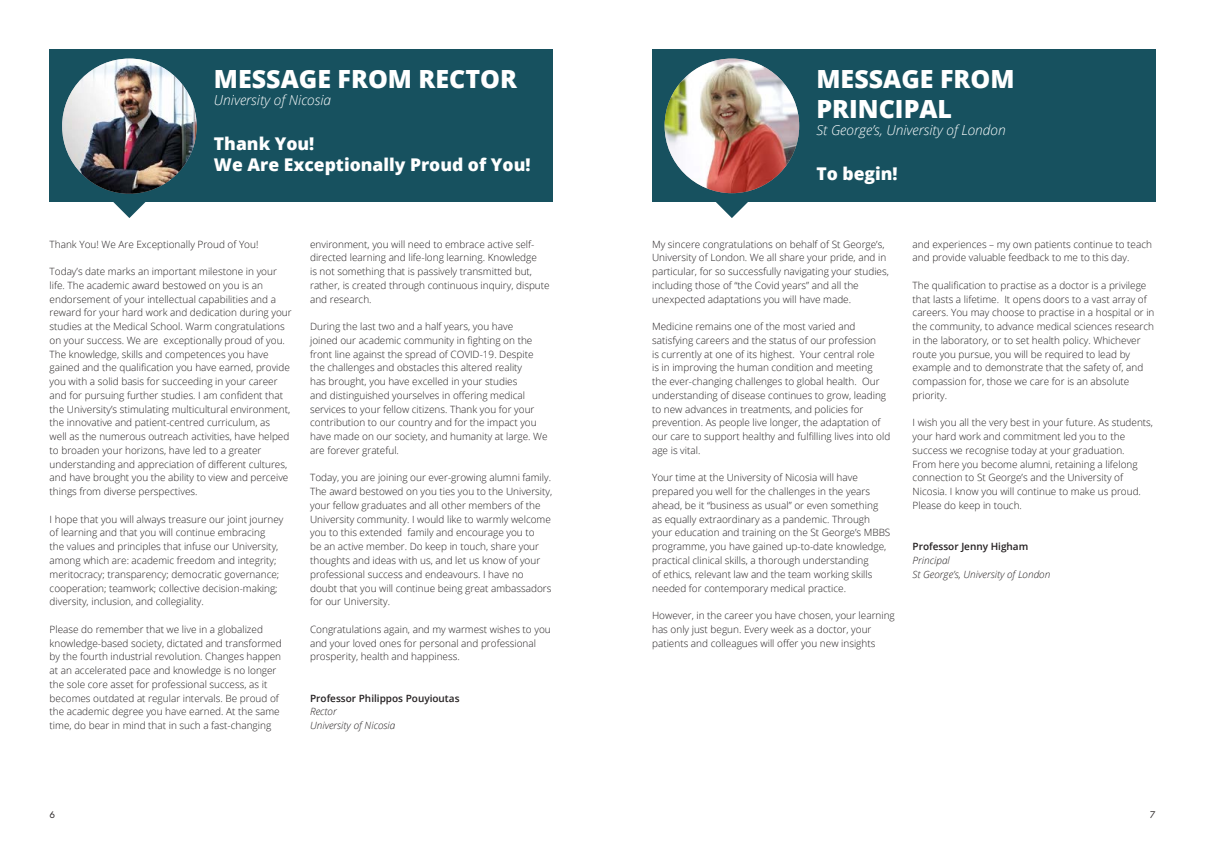
<style>
.page{position:relative;width:1205px;height:851px;background:#fff}
.page>*{position:absolute;margin:0;border:0;box-sizing:border-box;transform-origin:0 0}
.t1{font:800 25px "Open Sans";color:#fff}
.t2{font:800 17.5px "Open Sans";color:#fff}
.Sub-headings{font:italic 300 13.75px "Open Sans";color:#fff}
.Main_text{font:300 10px/13.8px "Open Sans";color:#231f20}
.Main_text-2{font:italic 300 10px "Open Sans";color:#231f20}
.Main_text-3{font:600 10px "Open Sans";color:#231f20}
.t3{font:10px "Futura";color:#231f20}
</style>
<div class="page">
<div style="left:50px;top:50px;width:503px;height:152px;background:#17515f"></div>
<svg style="left:102px;top:188px;width:44px;height:30px"></svg>
<img style="left:62px;top:59px;width:135px;height:135px;border-radius:67px">
<div style="left:652px;top:50px;width:503px;height:152px;background:#17515f"></div>
<svg style="left:706px;top:188px;width:52px;height:30px"></svg>
<img style="left:664px;top:59px;width:135px;height:134px;border-radius:67px">
<p class="t1" style="left:214px;top:60px;width:305px">MESSAGE FROM RECTOR</p>
<p class="Sub-headings" style="left:214px;top:90px;width:119px">University of Nicosia</p>
<p class="t2" style="left:214px;top:131px;width:102px">Thank You!</p>
<p class="t2" style="left:214px;top:152px;width:318px">We Are Exceptionally Proud of You!</p>
<p class="Main_text" style="left:50px;top:237px;width:210px">Thank You! We Are Exceptionally Proud of You!</p>
<p class="Main_text" style="left:50px;top:264px;width:243px">Today’s date marks an important milestone in your life. The academic award bestowed on you is an endorsement of your intellectual capabilities and a reward for your hard work and dedication during your studies at the Medical School. Warm congratulations on your success. We are exceptionally proud of you.</p>
<p class="Main_text" style="left:50px;top:347px;width:242px">The knowledge, skills and competences you have gained and the qualification you have earned, provide you with a solid basis for succeeding in your career and for pursuing further studies. I am confident that the University’s stimulating multicultural environment, the innovative and patient-centred curriculum, as<br>well as the numerous outreach activities, have helped to broaden your horizons, have led to a greater understanding and appreciation of different cultures, and have brought you the ability to view and perceive things from diverse perspectives.</p>
<p class="Main_text" style="left:50px;top:512px;width:235px">I hope that you will always treasure our joint journey of learning and that you will continue embracing<br>the values and principles that infuse our University, among which are: academic freedom and integrity; meritocracy; transparency; democratic governance; cooperation; teamwork; collective decision-making; diversity, inclusion, and collegiality.</p>
<p class="Main_text" style="left:50px;top:622px;width:233px">Please do remember that we live in a globalized knowledge-based society, dictated and transformed by the fourth industrial revolution. Changes happen at an accelerated pace and knowledge is no longer the sole core asset for professional success, as it becomes outdated at regular intervals. Be proud of the academic degree you have earned. At the same time, do bear in mind that in such a fast-changing</p>
<p class="Main_text" style="left:310px;top:237px;width:241px">environment, you will need to embrace active self&shy;directed learning and life-long learning. Knowledge<br>is not something that is passively transmitted but, rather, is created through continuous inquiry, dispute and research.</p>
<p class="Main_text" style="left:310px;top:319px;width:239px">During the last two and a half years, you have<br>joined our academic community in fighting on the front line against the spread of COVID-19. Despite the challenges and obstacles this altered reality<br>has brought, you have excelled in your studies<br>and distinguished yourselves in offering medical services to your fellow citizens. Thank you for your contribution to our country and for the impact you have made on our society, and humanity at large. We are forever grateful.</p>
<p class="Main_text" style="left:310px;top:470px;width:244px">Today, you are joining our ever-growing alumni family.<br>The award bestowed on you ties you to the University, your fellow graduates and all other members of the University community. I would like to warmly welcome you to this extended family and encourage you to<br>be an active member. Do keep in touch, share your thoughts and ideas with us, and let us know of your professional success and endeavours. I have no doubt that you will continue being great ambassadors for our University.</p>
<p class="Main_text" style="left:310px;top:622px;width:242px">Congratulations again, and my warmest wishes to you and your loved ones for personal and professional prosperity, health and happiness.</p>
<p class="Main_text-3" style="left:310px;top:691px;width:151px">Professor Philippos Pouyioutas</p>
<p class="Main_text-2" style="left:310px;top:704px;width:28px">Rector</p>
<p class="Main_text-2" style="left:310px;top:718px;width:87px">University of Nicosia</p>
<p class="t1" style="left:816px;top:60px;width:200px">MESSAGE FROM</p>
<p class="t1" style="left:816px;top:90px;width:137px">PRINCIPAL</p>
<p class="Sub-headings" style="left:816px;top:120px;width:191px">St George’s, University of London</p>
<p class="t2" style="left:816px;top:161px;width:83px">To begin!</p>
<p class="Main_text" style="left:652px;top:237px;width:238px">My sincere congratulations on behalf of St George’s, University of London. We all share your pride, and in particular, for so successfully navigating your studies, including those of “the Covid years” and all the unexpected adaptations you will have made.</p>
<p class="Main_text" style="left:652px;top:319px;width:240px">Medicine remains one of the most varied and satisfying careers and the status of our profession<br>is currently at one of its highest. Your central role<br>is in improving the human condition and meeting<br>the ever-changing challenges to global health. Our understanding of disease continues to grow, leading to new advances in treatments, and policies for prevention. As people live longer, the adaptation of our care to support healthy and fulfilling lives into old age is vital.</p>
<p class="Main_text" style="left:652px;top:470px;width:240px">Your time at the University of Nicosia will have prepared you well for the challenges in the years ahead, be it “business as usual” or even something as equally extraordinary as a pandemic. Through your education and training on the St George’s MBBS programme, you have gained up-to-date knowledge, practical clinical skills, a thorough understanding<br>of ethics, relevant law and the team working skills needed for contemporary medical practice.</p>
<p class="Main_text" style="left:652px;top:608px;width:244px">However, in the career you have chosen, your learning has only just begun. Every week as a doctor, your patients and colleagues will offer you new insights</p>
<p class="Main_text" style="left:912px;top:237px;width:241px">and experiences – my own patients continue to teach and provide valuable feedback to me to this day.</p>
<p class="Main_text" style="left:912px;top:278px;width:243px">The qualification to practise as a doctor is a privilege that lasts a lifetime. It opens doors to a vast array of careers. You may choose to practise in a hospital or in the community, to advance medical sciences research in the laboratory, or to set health policy. Whichever route you pursue, you will be required to lead by example and to demonstrate that the safety of, and compassion for, those we care for is an absolute priority.</p>
<p class="Main_text" style="left:912px;top:415px;width:242px">I wish you all the very best in your future. As students, your hard work and commitment led you to the success we recognise today at your graduation.<br>From here you become alumni, retaining a lifelong connection to St George’s and the University of Nicosia. I know you will continue to make us proud.<br>Please do keep in touch.</p>
<p class="Main_text-3" style="left:912px;top:539px;width:117px">Professor Jenny Higham</p>
<p class="Main_text-2" style="left:912px;top:553px;width:39px">Principal</p>
<p class="Main_text-2" style="left:912px;top:567px;width:139px">St George’s, University of London</p>
<p class="t3" style="left:50px;top:808px;width:7px">6</p>
<p class="t3" style="left:1149px;top:808px;width:7px">7</p>
</div>
